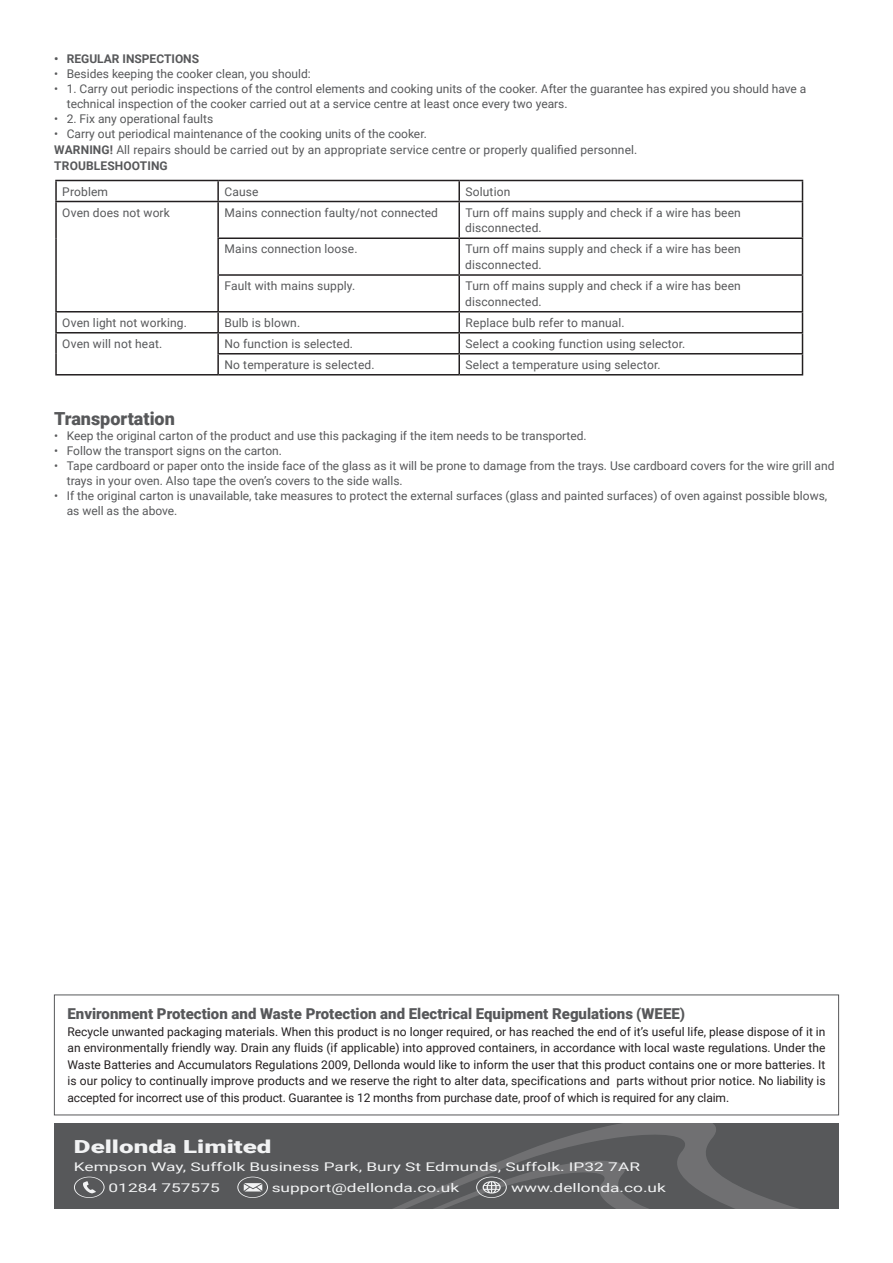
<style>
.page{position:relative;width:893px;height:1263px;background:#fff}
.page>*{position:absolute;margin:0;border:0;box-sizing:border-box;transform-origin:0 0}
.t1{font:900 18px "Roboto";color:#f2f3f4;scale:1.44 1}
.Section_Header{font:900 18px "Roboto";color:#57585a}
.Section_Header-2{font:900 15px "Roboto";color:#57585a}
.Body{font:12px/15px "Roboto";color:#57585a}
.Weee_Regulation_Body{font:12px/16.5px "Roboto";letter-spacing:-.01em;color:#231f20;text-align:justify}
.t2{font:12px/21px "Roboto";color:#f2f3f4;scale:1.44 1}
.Body-2{font:700 12px "Roboto";color:#57585a}
.s1{font-weight:700}
</style>
<div class="page">
<hr style="left:55px;top:180px;width:163px;height:1px;background:#231f20">
<hr style="left:55px;top:181px;width:2px;height:20px;background:#231f20">
<hr style="left:218px;top:180px;width:241px;height:1px;background:#231f20">
<hr style="left:217px;top:181px;width:2px;height:20px;background:#231f20">
<hr style="left:459px;top:180px;width:344px;height:1px;background:#231f20">
<hr style="left:458px;top:181px;width:2px;height:20px;background:#231f20">
<svg style="left:802px;top:181px;width:1px;height:20px"></svg>
<hr style="left:55px;top:201px;width:163px;height:1px;background:#231f20">
<hr style="left:55px;top:202px;width:2px;height:36px;background:#231f20">
<hr style="left:218px;top:201px;width:241px;height:1px;background:#231f20">
<hr style="left:217px;top:202px;width:2px;height:35px;background:#231f20">
<hr style="left:459px;top:201px;width:344px;height:1px;background:#231f20">
<hr style="left:458px;top:202px;width:2px;height:35px;background:#231f20">
<hr style="left:802px;top:202px;width:1px;height:35px;background:#231f20">
<hr style="left:55px;top:238px;width:2px;height:37px;background:#231f20">
<hr style="left:217px;top:237px;width:242px;height:2px;background:#231f20">
<hr style="left:217px;top:239px;width:2px;height:35px;background:#231f20">
<hr style="left:459px;top:237px;width:344px;height:2px;background:#231f20">
<hr style="left:458px;top:239px;width:2px;height:35px;background:#231f20">
<hr style="left:802px;top:239px;width:1px;height:35px;background:#231f20">
<hr style="left:55px;top:275px;width:2px;height:36px;background:#231f20">
<hr style="left:217px;top:274px;width:242px;height:2px;background:#231f20">
<hr style="left:217px;top:276px;width:2px;height:35px;background:#231f20">
<hr style="left:459px;top:274px;width:344px;height:2px;background:#231f20">
<hr style="left:458px;top:276px;width:2px;height:35px;background:#231f20">
<hr style="left:802px;top:276px;width:1px;height:35px;background:#231f20">
<hr style="left:55px;top:311px;width:163px;height:1px;background:#231f20">
<hr style="left:55px;top:312px;width:2px;height:20px;background:#231f20">
<hr style="left:218px;top:311px;width:241px;height:1px;background:#231f20">
<hr style="left:217px;top:312px;width:2px;height:20px;background:#231f20">
<hr style="left:459px;top:311px;width:344px;height:1px;background:#231f20">
<hr style="left:458px;top:312px;width:2px;height:20px;background:#231f20">
<hr style="left:55px;top:332px;width:163px;height:1px;background:#231f20">
<hr style="left:55px;top:333px;width:2px;height:21px;background:#231f20">
<hr style="left:218px;top:332px;width:241px;height:1px;background:#231f20">
<hr style="left:217px;top:333px;width:2px;height:20px;background:#231f20">
<hr style="left:459px;top:332px;width:344px;height:1px;background:#231f20">
<hr style="left:458px;top:333px;width:2px;height:20px;background:#231f20">
<hr style="left:55px;top:354px;width:2px;height:20px;background:#231f20">
<hr style="left:217px;top:353px;width:242px;height:1px;background:#231f20">
<hr style="left:217px;top:354px;width:2px;height:20px;background:#231f20">
<hr style="left:459px;top:353px;width:344px;height:1px;background:#231f20">
<hr style="left:458px;top:354px;width:2px;height:20px;background:#231f20">
<svg style="left:802px;top:312px;width:1px;height:62px"></svg>
<hr style="left:55px;top:374px;width:163px;height:1px;background:#231f20">
<hr style="left:218px;top:374px;width:241px;height:1px;background:#231f20">
<hr style="left:459px;top:374px;width:344px;height:1px;background:#231f20">
<div style="left:54px;top:1124px;width:785px;height:85px;background:#57585a"></div>
<svg style="left:74px;top:1177px;width:31px;height:21px"></svg>
<svg style="left:237px;top:1177px;width:31px;height:21px"></svg>
<svg style="left:393px;top:1124px;width:406px;height:85px"></svg>
<p class="Body-2" style="left:54px;top:50px;width:147px">• REGULAR INSPECTIONS</p>
<p class="Body" style="left:54px;top:66px;width:258px">• Besides keeping the cooker clean, you should:</p>
<p class="Body" style="left:67px;top:81px;width:741px;text-indent:-13px">• 1. Carry out periodic inspections of the control elements and cooking units of the cooker. After the guarantee has expired you should have a technical inspection of the cooker carried out at a service centre at least once every two years.</p>
<p class="Body" style="left:54px;top:111px;width:161px">• 2. Fix any operational faults</p>
<p class="Body" style="left:54px;top:126px;width:374px">• Carry out periodical maintenance of the cooking units of the cooker.</p>
<p class="Body" style="left:54px;top:142px;width:585px"><span class="s1">WARNING!</span> All repairs should be carried out by an appropriate service centre or properly qualified personnel.</p>
<p class="Body-2" style="left:54px;top:157px;width:115px">TROUBLESHOOTING</p>
<p class="Body" style="left:62px;top:183px;width:47px">Problem</p>
<p class="Body" style="left:224px;top:183px;width:36px">Cause</p>
<p class="Body" style="left:465px;top:183px;width:46px">Solution</p>
<p class="Body" style="left:62px;top:204px;width:109px">Oven does not work</p>
<p class="Body" style="left:224px;top:204px;width:215px">Mains connection faulty/not connected</p>
<p class="Body" style="left:465px;top:204px;width:277px;line-height:15.8px">Turn off mains supply and check if a wire has been disconnected.</p>
<p class="Body" style="left:224px;top:241px;width:135px">Mains connection loose.</p>
<p class="Body" style="left:465px;top:241px;width:277px;line-height:15.8px">Turn off mains supply and check if a wire has been disconnected.</p>
<p class="Body" style="left:224px;top:278px;width:132px">Fault with mains supply.</p>
<p class="Body" style="left:465px;top:277px;width:277px;line-height:15.8px">Turn off mains supply and check if a wire has been disconnected.</p>
<p class="Body" style="left:62px;top:315px;width:126px">Oven light not working.</p>
<p class="Body" style="left:224px;top:315px;width:77px">Bulb is blown.</p>
<p class="Body" style="left:465px;top:315px;width:161px">Replace bulb refer to manual.</p>
<p class="Body" style="left:62px;top:336px;width:101px">Oven will not heat.</p>
<p class="Body" style="left:224px;top:336px;width:130px">No function is selected.</p>
<p class="Body" style="left:465px;top:336px;width:221px">Select a cooking function using selector.</p>
<p class="Body" style="left:224px;top:357px;width:152px">No temperature is selected.</p>
<p class="Body" style="left:465px;top:357px;width:197px">Select a temperature using selector.</p>
<p class="Section_Header" style="left:54px;top:406px;width:122px">Transportation</p>
<p class="Body" style="left:54px;top:428px;width:534px">• Keep the original carton of the product and use this packaging if the item needs to be transported.</p>
<p class="Body" style="left:54px;top:443px;width:230px">• Follow the transport signs on the carton.</p>
<p class="Body" style="left:67px;top:458px;width:769px;text-indent:-13px">• Tape cardboard or paper onto the inside face of the glass as it will be prone to damage from the trays. Use cardboard covers for the wire grill and trays in your oven. Also tape the oven’s covers to the side walls.</p>
<p class="Body" style="left:67px;top:488px;width:762px;text-indent:-13px">• If the original carton is unavailable, take measures to protect the external surfaces (glass and painted surfaces) of oven against possible blows, as well as the above.</p>
<p class="Section_Header-2" style="left:68px;top:1003px;width:619px">Environment Protection and Waste Protection and Electrical Equipment Regulations (WEEE)</p>
<p class="Weee_Regulation_Body" style="left:68px;top:1023px;width:760px">Recycle unwanted packaging materials. When this product is no longer required, or has reached the end of it’s useful life, please dispose of it in an environmentally friendly way. Drain any fluids (if applicable) into approved containers, in accordance with local waste regulations. Under the Waste Batteries and Accumulators Regulations 2009, Dellonda would like to inform the user that this product contains one or more batteries. It is our policy to continually improve products and we reserve the right to alter data, specifications and parts without prior notice. No liability is accepted for incorrect use of this product. Guarantee is 12 months from purchase date, proof of which is required for any claim.</p>
<p class="t1" style="left:74px;top:1133px;width:139px">Dellonda Limited</p>
<p class="t2" style="left:109px;top:1155px;width:371px;text-indent:-35px">Kempson Way, Suffolk Business Park, Bury St Edmunds, Suffolk. IP32 7AR<br>01284 757575</p>
<p class="t2" style="left:272px;top:1176px;width:132px">support@dellonda.co.uk</p>
<p class="t2" style="left:511px;top:1176px;width:109px">www.dellonda.co.uk</p>
</div>
